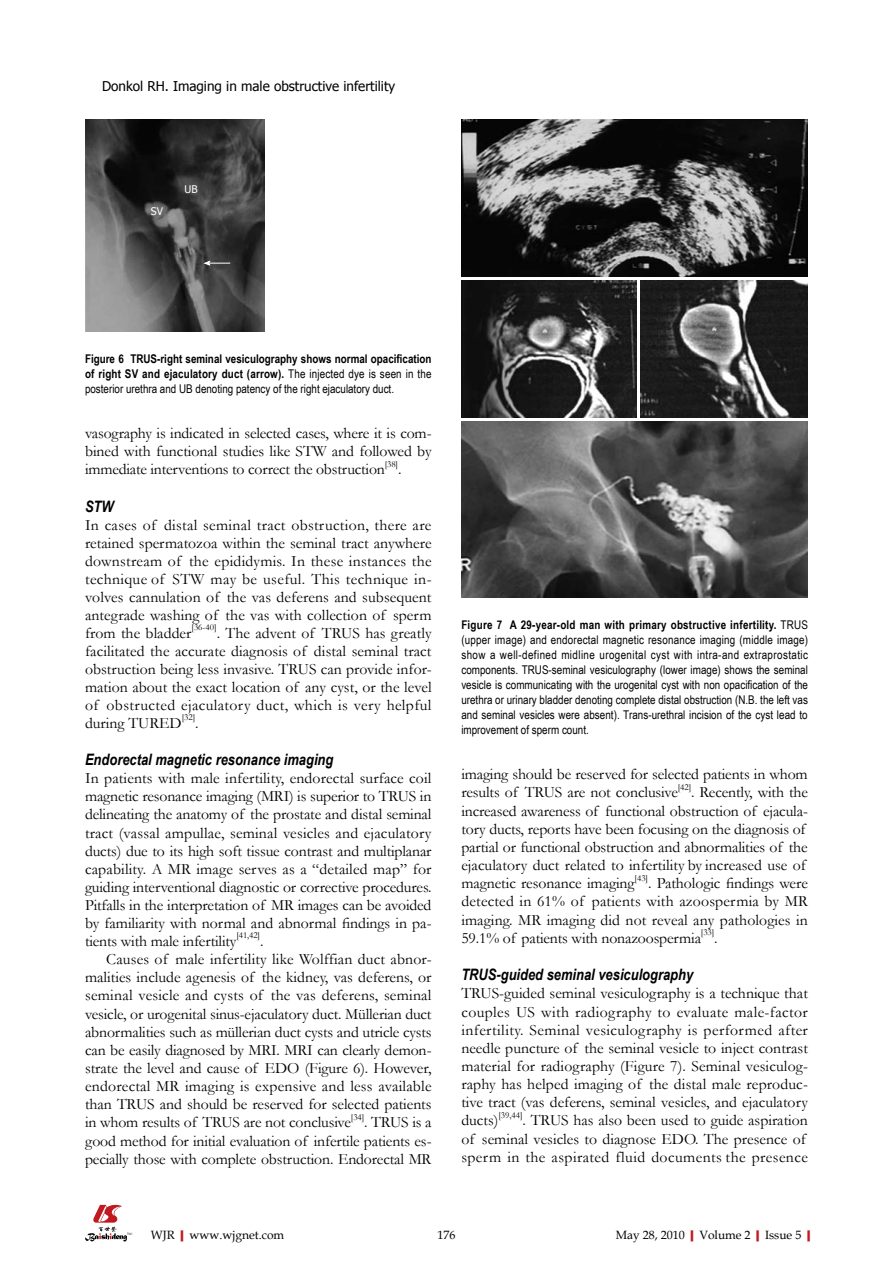
<style>
.page{position:relative;width:893px;height:1263px;background:#fff}
.page>*{position:absolute;margin:0;border:0;box-sizing:border-box;transform-origin:0 0}
.t1{font:15.75px/18.1px "Garamond";letter-spacing:-.005em;color:#000;text-align:justify}
.t2{font:15.75px "Garamond";letter-spacing:.015em;color:#000}
.t3{font:italic 700 15.75px "Arial Narrow";color:#000}
.t4{font:13.5px "Tahoma";color:#000}
.t5{font:12px/15px "Arial Narrow";letter-spacing:.005em;color:#000;text-align:justify}
.t6{font:700 12px/15px "Arial Narrow";letter-spacing:.015em;color:#000;text-align:justify}
.t7{font:12px "Book Antiqua";color:#000}
.t8{font:10.5px "Tahoma";color:#fff}
.t9{font:9.15px "Garamond";letter-spacing:-.005em;color:#000}
.s1{font-weight:400}
.s2{font-weight:700}
.s3{font-weight:700;color:#c01920}
</style>
<div class="page">
<svg style="left:85px;top:1205px;width:48px;height:36px"></svg>
<img style="left:85px;top:119px;width:180px;height:213px">
<svg style="left:204px;top:261px;width:26px;height:5px"></svg>
<img style="left:461px;top:119px;width:347px;height:158px">
<img style="left:461px;top:281px;width:175px;height:136px">
<img style="left:640px;top:281px;width:168px;height:136px">
<img style="left:461px;top:421px;width:347px;height:176px">
<p class="t4" style="left:102px;top:77px;width:295px">Donkol RH. Imaging in male obstructive infertility</p>
<p class="t8" style="left:151px;top:204px;width:14px">SV</p>
<p class="t8" style="left:185px;top:182px;width:15px">UB</p>
<p class="t6" style="left:85px;top:350px;width:348px">Figure 6 TRUS-right seminal vesiculography shows normal opacification of right SV and ejaculatory duct (arrow). <span class="s1">The injected dye is seen in the posterior urethra and UB denoting patency of the right ejaculatory duct.</span></p>
<p class="t1" style="left:85px;top:424px;width:348px">vasography is indicated in selected cases, where it is com&shy;bined with functional studies like STW and followed by immediate interventions to correct the obstruction</p>
<p class="t9" style="left:385px;top:458px;width:15px">[38]</p>
<p class="t1" style="left:398px;top:460px;width:5px">.</p>
<p class="t3" style="left:85px;top:494px;width:30px">STW</p>
<p class="t1" style="left:85px;top:515px;width:348px">In cases of distal seminal tract obstruction, there are retained spermatozoa within the seminal tract anywhere downstream of the epididymis. In these instances the technique of STW may be useful. This technique in&shy;volves cannulation of the vas deferens and subsequent antegrade washing of the vas with collection of sperm from the bladder</p>
<p class="t9" style="left:191px;top:621px;width:27px">[36-40]</p>
<p class="t1" style="left:85px;top:623px;width:348px;text-indent:132px">. The advent of TRUS has greatly facilitated the accurate diagnosis of distal seminal tract obstruction being less invasive. TRUS can provide infor&shy;mation about the exact location of any cyst, or the level of obstructed ejaculatory duct, which is very helpful during TURED</p>
<p class="t9" style="left:182px;top:711px;width:15px">[32]</p>
<p class="t1" style="left:195px;top:713px;width:5px">.</p>
<p class="t3" style="left:85px;top:748px;width:250px">Endorectal magnetic resonance imaging</p>
<p class="t1" style="left:85px;top:769px;width:348px">In patients with male infertility, endorectal surface coil magnetic resonance imaging (MRI) is superior to TRUS in delineating the anatomy of the prostate and distal seminal tract (vassal ampullae, seminal vesicles and ejaculatory ducts) due to its high soft tissue contrast and multiplanar capability. A MR image serves as a “detailed map” for guiding interventional diagnostic or corrective procedures.<br>Pitfalls in the interpretation of MR images can be avoided by familiarity with normal and abnormal findings in pa&shy;tients with male infertility</p>
<p class="t9" style="left:236px;top:929px;width:25px">[41,42]</p>
<p class="t1" style="left:260px;top:931px;width:5px">.</p>
<p class="t1" style="left:106px;top:950px;width:327px">Causes of male infertility like Wolffian duct abnor-</p>
<p class="t1" style="left:85px;top:968px;width:348px">malities include agenesis of the kidney, vas deferens, or</p>
<p class="t2" style="left:85px;top:985px;width:348px">seminal vesicle and cysts of the vas deferens, seminal</p>
<p class="t1" style="left:85px;top:1004px;width:348px">vesicle, or urogenital sinus-ejaculatory duct. Müllerian duct</p>
<p class="t1" style="left:85px;top:1022px;width:348px">abnormalities such as müllerian duct cysts and utricle cysts</p>
<p class="t1" style="left:85px;top:1040px;width:348px">can be easily diagnosed by MRI. MRI can clearly demon-</p>
<p class="t1" style="left:85px;top:1058px;width:348px">strate the level and cause of EDO (Figure 6). However,</p>
<p class="t2" style="left:85px;top:1075px;width:348px">endorectal MR imaging is expensive and less available</p>
<p class="t1" style="left:85px;top:1095px;width:348px">than TRUS and should be reserved for selected patients</p>
<p class="t1" style="left:85px;top:1113px;width:268px">in whom results of TRUS are not conclusive</p>
<p class="t9" style="left:351px;top:1111px;width:15px">[34]</p>
<p class="t1" style="left:85px;top:1113px;width:348px;text-indent:279px">. TRUS is a good method for initial evaluation of infertile patients es&shy;pecially those with complete obstruction. Endorectal MR</p>
<p class="t5" style="left:461px;top:616px;width:348px"><span class="s2">Figure 7 A 29-year-old man with primary obstructive infertility.</span> TRUS (upper image) and endorectal magnetic resonance imaging (middle image) show a well-defined midline urogenital cyst with intra-and extraprostatic components. TRUS-seminal vesiculography (lower image) shows the seminal vesicle is communicating with the urogenital cyst with non opacification of the urethra or urinary bladder denoting complete distal obstruction (N.B. the left vas and seminal vesicles were absent). Trans-urethral incision of the cyst lead to improvement of sperm count.</p>
<p class="t1" style="left:461px;top:765px;width:348px">imaging should be reserved for selected patients in whom results of TRUS are not conclusive</p>
<p class="t9" style="left:678px;top:781px;width:15px">[42]</p>
<p class="t1" style="left:461px;top:783px;width:348px;text-align:left;text-indent:230px">. Recently, with the increased awareness of functional obstruction of ejacula&shy;tory ducts, reports have been focusing on the diagnosis of partial or functional obstruction and abnormalities of the ejaculatory duct related to infertility by increased use of magnetic resonance imaging</p>
<p class="t9" style="left:635px;top:872px;width:15px">[43]</p>
<p class="t1" style="left:461px;top:874px;width:348px;text-indent:187px">. Pathologic findings were detected in 61% of patients with azoospermia by MR imaging. MR imaging did not reveal any pathologies in 59.1% of patients with nonazoospermia</p>
<p class="t9" style="left:701px;top:926px;width:15px">[33]</p>
<p class="t1" style="left:714px;top:928px;width:5px">.</p>
<p class="t3" style="left:461px;top:963px;width:233px">TRUS-guided seminal vesiculography</p>
<p class="t1" style="left:461px;top:984px;width:348px">TRUS-guided seminal vesiculography is a technique that couples US with radiography to evaluate male-factor infertility. Seminal vesiculography is performed after needle puncture of the seminal vesicle to inject contrast material for radiography (Figure 7). Seminal vesiculog&shy;raphy has helped imaging of the distal male reproduc&shy;tive tract (vas deferens, seminal vesicles, and ejaculatory ducts)</p>
<p class="t9" style="left:498px;top:1109px;width:26px">[39,44]</p>
<p class="t1" style="left:461px;top:1111px;width:348px;text-align:left;text-indent:61px">. TRUS has also been used to guide aspiration of seminal vesicles to diagnose EDO. The presence of sperm in the aspirated fluid documents the presence</p>
<p class="t7" style="left:151px;top:1226px;width:135px">WJR<span class="s3">|</span>www.wjgnet.com</p>
<p class="t7" style="left:437px;top:1226px;width:19px">176</p>
<p class="t7" style="left:616px;top:1226px;width:202px">May 28, 2010<span class="s3">|</span>Volume 2<span class="s3">|</span>Issue 5<span class="s3">|</span></p>
</div>
